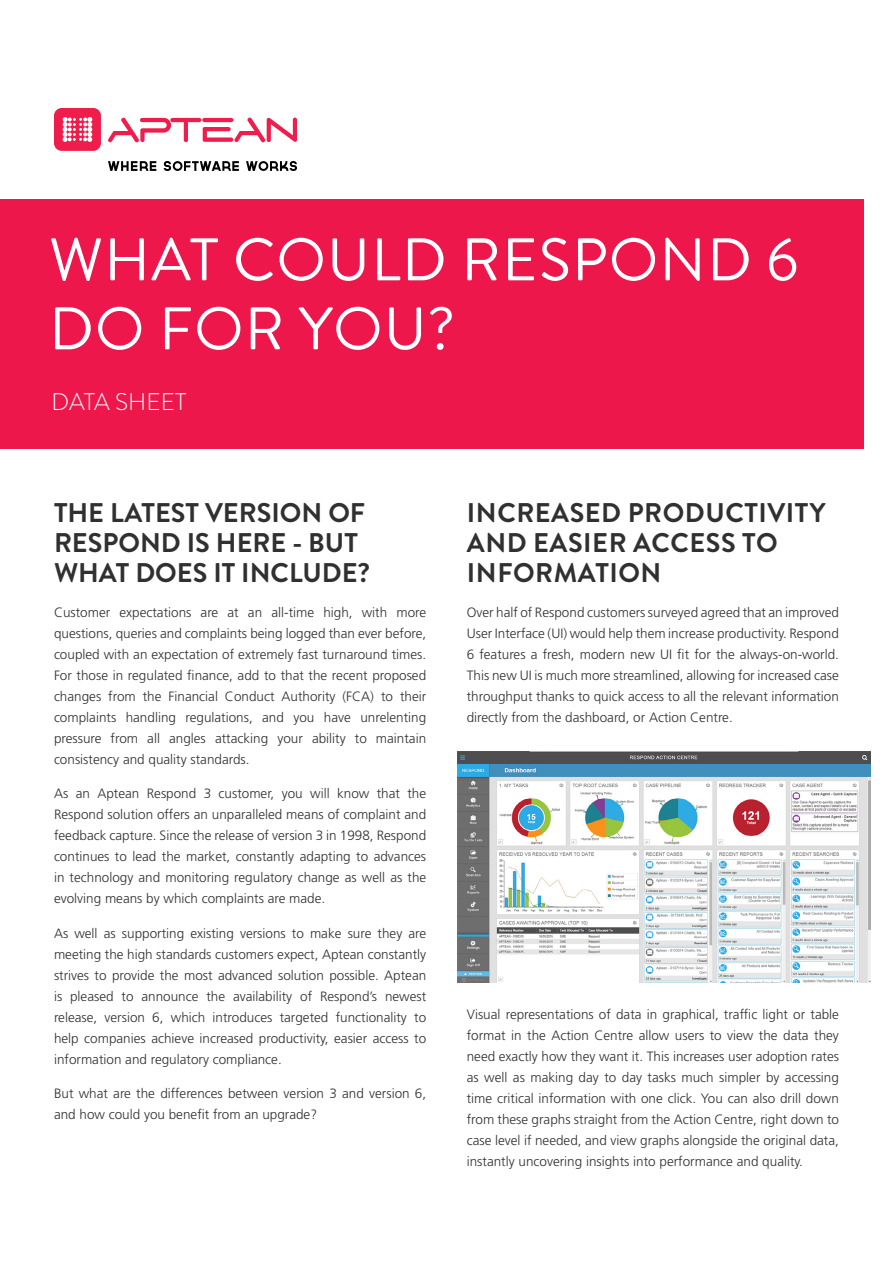
<style>
.page{position:relative;width:893px;height:1263px;background:#fff}
.page>*{position:absolute;margin:0;border:0;box-sizing:border-box;transform-origin:0 0}
.t1{font:60px/69px "Brandon Grotesque";letter-spacing:.02em;color:#fff}
.t2{font:700 27px/30px "Brandon Grotesque";letter-spacing:.015em;color:#2f302f}
.t3{font:300 24px "Brandon Grotesque";color:#fff}
.t4{font:300 13.5px/21px "Frutiger LT Std";color:#2f302f;text-align:justify}
</style>
<div class="page">
<div style="left:0;top:199px;width:863px;height:250px;background:#ed174c"></div>
<svg style="left:108px;top:161px;width:48px;height:10px"></svg>
<svg style="left:164px;top:161px;width:75px;height:10px"></svg>
<svg style="left:246px;top:161px;width:51px;height:10px"></svg>
<div style="left:54px;top:108px;width:47px;height:43px;background:#ee1d4c;border-radius:8px"></div>
<svg style="left:108px;top:118px;width:189px;height:24px"></svg>
<svg style="left:63px;top:117px;width:29px;height:25px"></svg>
<img style="left:457px;top:751px;width:413px;height:231px">
<h1 class="t1" style="left:49px;top:226px;width:751px">WHAT COULD RESPOND 6<br>DO FOR YOU?</h1>
<h3 class="t3" style="left:52px;top:386px;width:136px">DATA SHEET</h3>
<h2 class="t2" style="left:54px;top:498px;width:317px">THE LATEST VERSION OF<br>RESPOND IS HERE - BUT<br>WHAT DOES IT INCLUDE?</h2>
<p class="t4" style="left:54px;top:602px;width:374px">Customer expectations are at an all-time high, with more questions, queries and complaints being logged than ever before, coupled with an expectation of extremely fast turnaround times.<br>For those in regulated finance, add to that the recent proposed changes from the Financial Conduct Authority (FCA) to their complaints handling regulations, and you have unrelenting pressure from all angles attacking your ability to maintain consistency and quality standards.</p>
<p class="t4" style="left:54px;top:783px;width:374px">As an Aptean Respond 3 customer, you will know that the Respond solution offers an unparalleled means of complaint and feedback capture. Since the release of version 3 in 1998, Respond continues to lead the market, constantly adapting to advances in technology and monitoring regulatory change as well as the evolving means by which complaints are made.</p>
<p class="t4" style="left:54px;top:923px;width:374px">As well as supporting existing versions to make sure they are meeting the high standards customers expect, Aptean constantly strives to provide the most advanced solution possible. Aptean is pleased to announce the availability of Respond’s newest release, version 6, which introduces targeted functionality to help companies achieve increased productivity, easier access to information and regulatory compliance.</p>
<p class="t4" style="left:54px;top:1083px;width:374px">But what are the differences between version 3 and version 6, and how could you benefit from an upgrade?</p>
<h2 class="t2" style="left:467px;top:498px;width:360px">INCREASED PRODUCTIVITY<br>AND EASIER ACCESS TO<br>INFORMATION</h2>
<p class="t4" style="left:467px;top:602px;width:374px">Over half of Respond customers surveyed agreed that an improved User Interface (UI) would help them increase productivity. Respond 6 features a fresh, modern new UI fit for the always-on-world.<br>This new UI is much more streamlined, allowing for increased case throughput thanks to quick access to all the relevant information directly from the dashboard, or Action Centre.</p>
<p class="t4" style="left:467px;top:1004px;width:374px">Visual representations of data in graphical, traffic light or table format in the Action Centre allow users to view the data they need exactly how they want it. This increases user adoption rates as well as making day to day tasks much simpler by accessing time critical information with one click. You can also drill down from these graphs straight from the Action Centre, right down to case level if needed, and view graphs alongside the original data, instantly uncovering insights into performance and quality.</p>
</div>
